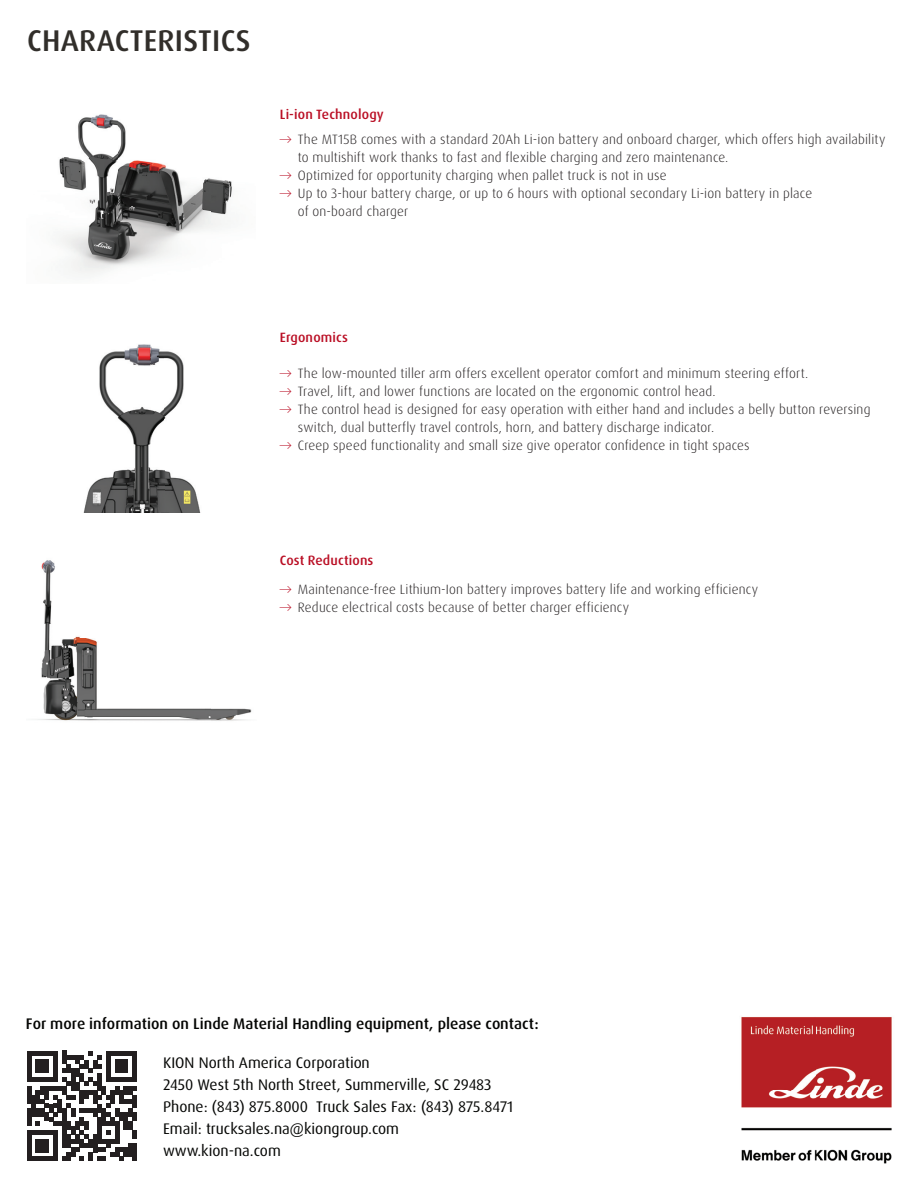
<style>
.page{position:relative;width:918px;height:1188px;background:#fff}
.page>*{position:absolute;margin:0;border:0;box-sizing:border-box;transform-origin:0 0}
.t1{font:500 30px "Dax Pro";letter-spacing:.01em;color:#312e2a}
.t2{font:15.45px/21.9px "Dax Pro";color:#040503}
.t3{font:500 15.45px "Dax Pro";color:#040503}
.t4{font:300 13.5px/18px "Dax Pro";letter-spacing:.015em;color:#231f20}
.t5{font:500 13.5px "Dax Pro";letter-spacing:.01em;color:#ba0f25}
.s1{color:#ba0f25}
</style>
<div class="page">
<img style="left:37px;top:560px;width:215px;height:161px">
<img style="left:741px;top:1017px;width:151px;height:147px">
<svg style="left:27px;top:1051px;width:110px;height:110px"></svg>
<img style="left:59px;top:114px;width:173px;height:160px">
<img style="left:83px;top:344px;width:118px;height:169px">
<h1 class="t1" style="left:27px;top:21px;width:225px">CHARACTERISTICS</h1>
<p class="t5" style="left:280px;top:106px;width:106px">Li-ion Technology</p>
<p class="t4" style="left:298px;top:130px;width:589px;text-indent:-18px"><span class="s1">→</span> The MT15B comes with a standard 20Ah Li-ion battery and onboard charger, which offers high availability to multishift work thanks to fast and flexible charging and zero maintenance.</p>
<p class="t4" style="left:280px;top:166px;width:388px"><span class="s1">→</span> Optimized for opportunity charging when pallet truck is not in use</p>
<p class="t4" style="left:298px;top:184px;width:516px;text-indent:-18px"><span class="s1">→</span> Up to 3-hour battery charge, or up to 6 hours with optional secondary Li-ion battery in place of on-board charger</p>
<p class="t5" style="left:280px;top:329px;width:70px">Ergonomics</p>
<p class="t4" style="left:280px;top:364px;width:530px"><span class="s1">→</span> The low-mounted tiller arm offers excellent operator comfort and minimum steering effort.</p>
<p class="t4" style="left:280px;top:382px;width:437px"><span class="s1">→</span> Travel, lift, and lower functions are located on the ergonomic control head.</p>
<p class="t4" style="left:298px;top:400px;width:574px;text-indent:-18px"><span class="s1">→</span> The control head is designed for easy operation with either hand and includes a belly button reversing switch, dual butterfly travel controls, horn, and battery discharge indicator.</p>
<p class="t4" style="left:280px;top:436px;width:471px"><span class="s1">→</span> Creep speed functionality and small size give operator confidence in tight spaces</p>
<p class="t5" style="left:280px;top:552px;width:95px">Cost Reductions</p>
<p class="t4" style="left:280px;top:580px;width:480px"><span class="s1">→</span> Maintenance-free Lithium-Ion battery improves battery life and working efficiency</p>
<p class="t4" style="left:280px;top:598px;width:351px"><span class="s1">→</span> Reduce electrical costs because of better charger efficiency</p>
<p class="t3" style="left:26px;top:1014px;width:514px">For more information on Linde Material Handling equipment, please contact:</p>
<p class="t2" style="left:163px;top:1052px;width:352px">KION North America Corporation<br>2450 West 5th North Street, Summerville, SC 29483<br>Phone: (843) 875.8000 Truck Sales Fax: (843) 875.8471<br>Email: trucksales.na@kiongroup.com www.kion-na.com</p>
</div>
